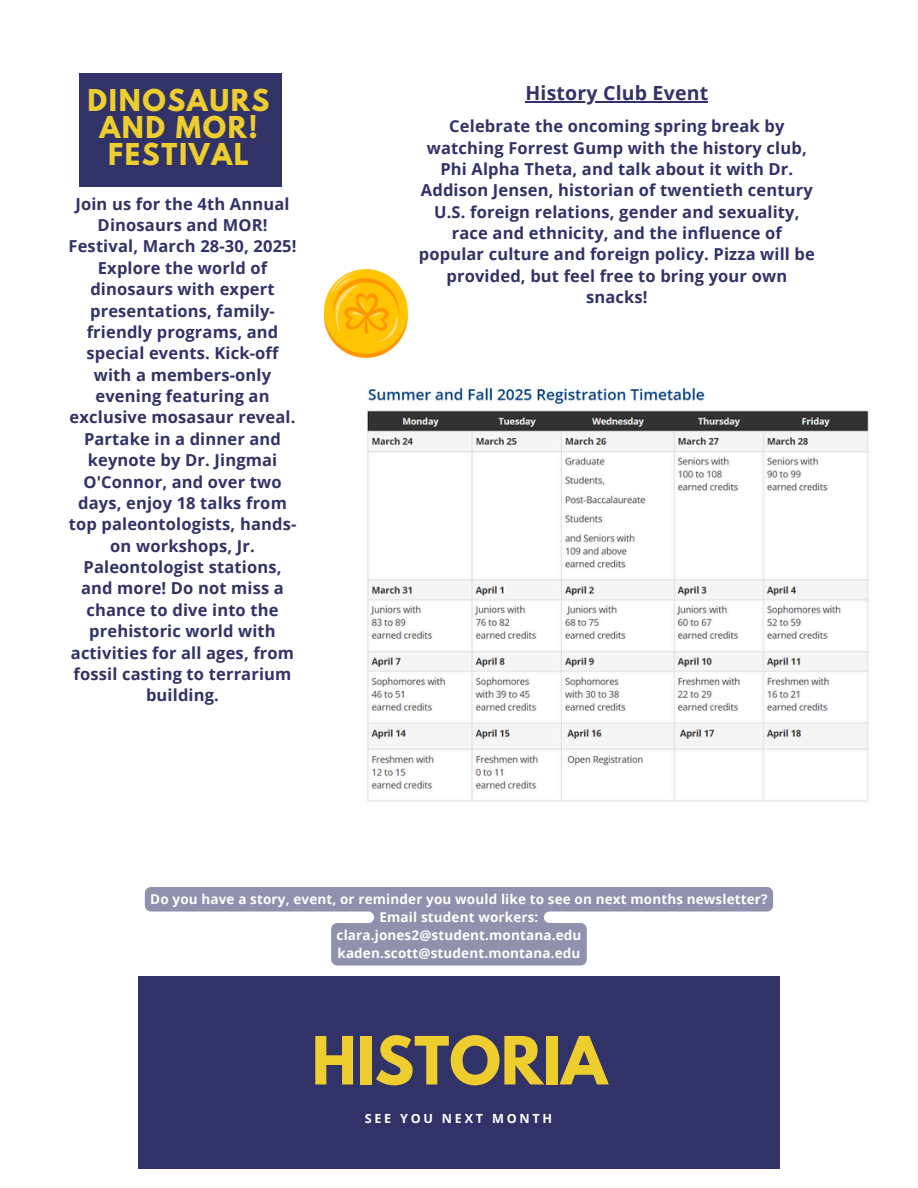
<style>
.page{position:relative;width:918px;height:1188px;background:#fff}
.page>*{position:absolute;margin:0;border:0;box-sizing:border-box;transform-origin:0 0}
.t1{font:700 58.8px "League Spartan";color:#eecd2e}
.t2{font:700 26.7px/27px "League Spartan";letter-spacing:.06em;color:#eecd2e;text-align:center}
.t3{font:700 19.5px "Open Sans";letter-spacing:.01em;color:#313368}
.t4{font:700 16.5px/21.3px "Open Sans";letter-spacing:.01em;color:#313368;text-align:center}
.t5{font:700 13.5px "Open Sans";letter-spacing:.01em;color:#fff}
.t6{font:700 12.6px "Open Sans";letter-spacing:.22em;color:#fff}
</style>
<div class="page">
<div style="left:138px;top:977px;width:641px;height:191px;background:#313368"></div>
<div style="left:79px;top:73px;width:202px;height:114px;background:#313368"></div>
<img style="left:367px;top:387px;width:502px;height:415px">
<img style="left:325px;top:270px;width:83px;height:87px">
<svg style="left:145px;top:887px;width:628px;height:79px;fill:#9091ad"></svg>
<hr style="left:525px;top:101px;width:183px;height:2px;background:#313368">
<h4 class="t2" style="left:88px;top:90px;width:184px">DINOSAURS<br>AND MOR!<br>FESTIVAL</h4>
<p class="t4" style="left:69px;top:193px;width:230px">Join us for the 4th Annual<br>Dinosaurs and MOR!<br>Festival, March 28-30, 2025!<br>Explore the world of dinosaurs with expert presentations, family&shy;friendly programs, and special events. Kick-off with a members-only evening featuring an exclusive mosasaur reveal.<br>Partake in a dinner and keynote by Dr. Jingmai<br>O'Connor, and over two days, enjoy 18 talks from top paleontologists, hands&shy;on workshops, Jr.<br>Paleontologist stations, and more! Do not miss a chance to dive into the prehistoric world with activities for all ages, from fossil casting to terrarium building.</p>
<p class="t3" style="left:525px;top:79px;width:184px">History Club Event</p>
<p class="t4" style="left:419px;top:115px;width:398px">Celebrate the oncoming spring break by watching Forrest Gump with the history club, Phi Alpha Theta, and talk about it with Dr.<br>Addison Jensen, historian of twentieth century U.S. foreign relations, gender and sexuality, race and ethnicity, and the influence of popular culture and foreign policy. Pizza will be provided, but feel free to bring your own snacks!</p>
<h2 class="t5" style="left:150px;top:890px;width:619px">Do you have a story, event, or reminder you would like to see on next months newsletter?</h2>
<h4 class="t5" style="left:380px;top:908px;width:160px">Email student workers:</h4>
<h3 class="t5" style="left:337px;top:926px;width:246px">clara.jones2@student.montana.edu</h3>
<p class="t5" style="left:338px;top:944px;width:244px">kaden.scott@student.montana.edu</p>
<p class="t1" style="left:312px;top:1032px;width:297px">HISTORIA</p>
<p class="t6" style="left:365px;top:1110px;width:189px">SEE YOU NEXT MONTH</p>
</div>
